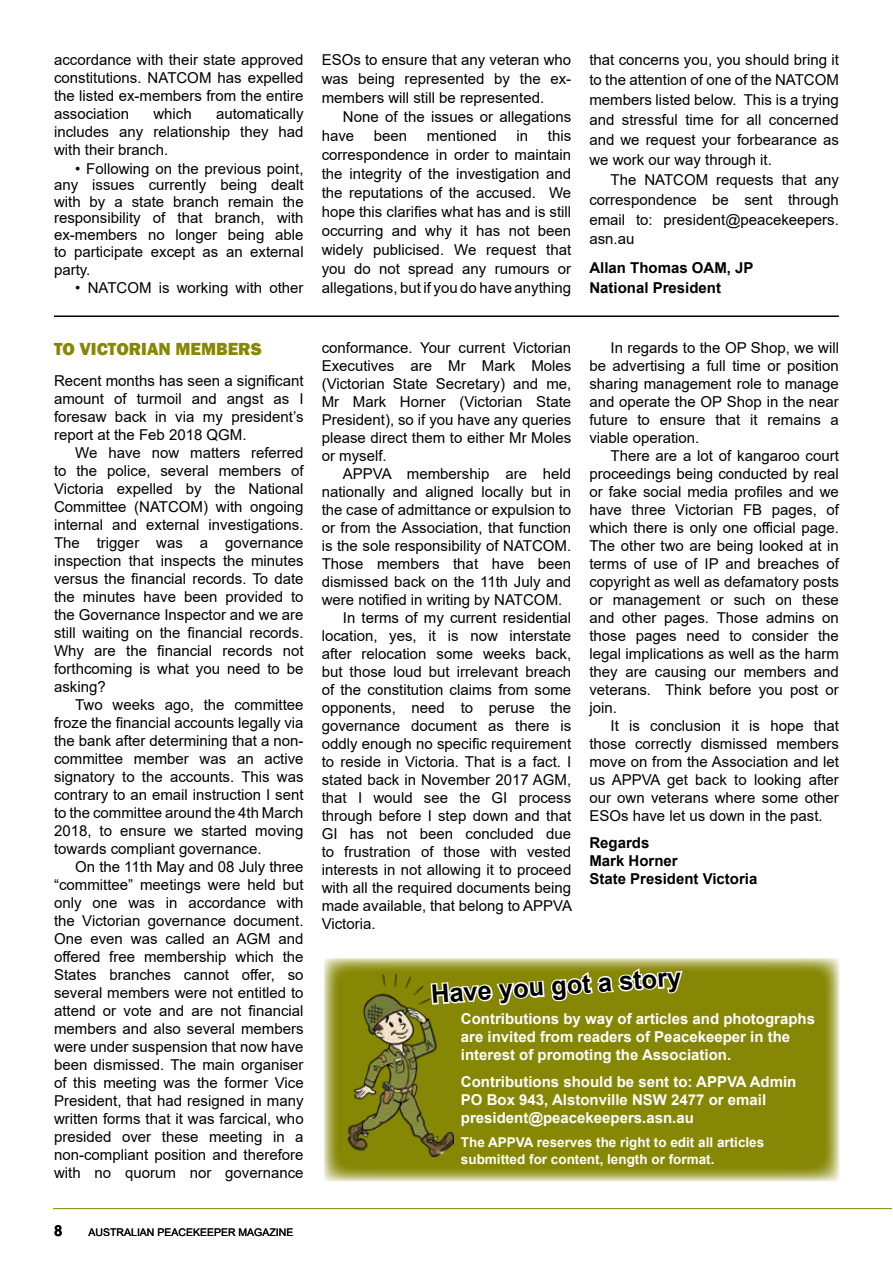
<style>
.page{position:relative;width:893px;height:1263px;background:#fff}
.page>*{position:absolute;margin:0;border:0;box-sizing:border-box;transform-origin:0 0}
.t1{font:700 25.5px "Arial";color:#000}
.t2{font:800 18px "Franklin Gothic";color:#868704}
.t3{font:15px/18px "Arial";color:#000;text-align:justify}
.t4{font:700 15px/18px "Arial";color:#fff}
.t5{font:700 15px/18px "Arial";color:#000}
.t6{font:700 13.5px/16.2px "Arial";color:#fff}
.t7{font:10.5px "Arial";color:#000}
</style>
<div class="page">
<hr style="left:53px;top:1208px;width:839px;height:1px;background:#868704">
<svg style="left:324px;top:958px;width:516px;height:223px;background:#8e8f16"></svg>
<img style="left:339px;top:974px;width:114px;height:183px">
<svg style="left:429px;top:958px;width:256px;height:48px"></svg>
<hr style="left:54px;top:315px;width:785px;height:2px;background:#000">
<p class="t3" style="left:54px;top:51px;width:251px">accordance with their state approved constitutions. NATCOM has expelled the listed ex-members from the entire association</p>
<p class="t3" style="left:54px;top:105px;width:251px;text-indent:162px">automatically includes any relationship they had with their branch.</p>
<p class="t3" style="left:54px;top:160px;width:251px;line-height:16.6px;text-indent:21px">• Following on the previous point, any issues currently being dealt with by a state branch remain the responsibility of that branch, with ex-members no longer being able to participate except as an external</p>
<p class="t3" style="left:54px;top:260px;width:38px">party.</p>
<p class="t3" style="left:75px;top:278px;width:230px">• NATCOM is working with other</p>
<p class="t3" style="left:153px;top:105px;width:40px">which</p>
<p class="t3" style="left:322px;top:50px;width:251px;line-height:18.9px">ESOs to ensure that any veteran who was being represented by the ex&shy;members will still be represented.</p>
<p class="t3" style="left:322px;top:107px;width:251px;line-height:18.9px;text-indent:21px">None of the issues or allegations have</p>
<p class="t3" style="left:322px;top:126px;width:251px;line-height:18.9px;text-indent:226px">this correspondence in order to maintain the integrity of the investigation and the reputations of the accused. We hope this clarifies what has and is still occurring and why it has not been widely publicised. We request that you do not spread any rumours or allegations, but if you do have anything</p>
<p class="t3" style="left:374px;top:127px;width:35px">been</p>
<p class="t3" style="left:427px;top:127px;width:72px">mentioned</p>
<p class="t3" style="left:517px;top:127px;width:13px">in</p>
<p class="t3" style="left:589px;top:50px;width:251px;line-height:20px">that concerns you, you should bring it to the attention of one of the NATCOM members listed below. This is a trying and stressful time for all concerned and we request your forbearance as we work our way through it.</p>
<p class="t3" style="left:589px;top:169px;width:251px;line-height:20px;text-indent:21px">The NATCOM requests that any correspondence be sent through email to: president@peacekeepers. asn.au</p>
<p class="t5" style="left:589px;top:258px;width:166px;line-height:20px">Allan Thomas OAM, JP<br>National President</p>
<p class="t2" style="left:54px;top:337px;width:209px">TO VICTORIAN MEMBERS</p>
<p class="t3" style="left:54px;top:371px;width:251px">Recent months has seen a significant amount of turmoil and angst as I foresaw back in via my president’s report at the Feb 2018 QGM.</p>
<p class="t3" style="left:54px;top:443px;width:251px;text-indent:21px">We have now matters referred to the police, several members of Victoria expelled by the National Committee (NATCOM) with ongoing internal and external investigations.<br>The trigger was a governance inspection that inspects the minutes versus the financial records. To date the minutes have been provided to the Governance Inspector and we are still waiting on the financial records.<br>Why are the financial records not forthcoming is what you need to be asking?</p>
<p class="t3" style="left:54px;top:695px;width:251px;text-indent:21px">Two weeks ago, the committee froze the financial accounts legally via the bank after determining that a non&shy;committee member was an active signatory to the accounts. This was contrary to an email instruction I sent to the committee around the 4th March 2018, to ensure we started moving towards compliant governance.</p>
<p class="t3" style="left:54px;top:857px;width:251px;text-indent:21px">On the 11th May and 08 July three “committee” meetings were held but only one was in accordance with the Victorian governance document.<br>One even was called an AGM and offered free membership which the States branches cannot offer, so several members were not entitled to attend or vote and are not financial members and also several members were under suspension that now have been dismissed. The main organiser of this meeting was the former Vice President, that had resigned in many written forms that it was farcical, who presided over these meeting in a non-compliant position and therefore with no quorum nor governance</p>
<p class="t3" style="left:322px;top:339px;width:251px">conformance. Your current Victorian Executives are Mr Mark Moles (Victorian State Secretary) and me, Mr Mark Horner (Victorian State President), so if you have any queries please direct them to either Mr Moles or myself.</p>
<p class="t3" style="left:343px;top:465px;width:230px">APPVA membership are held</p>
<p class="t3" style="left:322px;top:483px;width:251px">nationally and aligned locally but in</p>
<p class="t3" style="left:322px;top:501px;width:251px">the case of admittance or expulsion to</p>
<p class="t3" style="left:322px;top:519px;width:251px">or from the Association, that function</p>
<p class="t3" style="left:322px;top:537px;width:251px">is the sole responsibility of NATCOM.</p>
<p class="t3" style="left:322px;top:555px;width:251px">Those members that have been</p>
<p class="t3" style="left:322px;top:573px;width:251px">dismissed back on the 11th July and</p>
<p class="t3" style="left:322px;top:591px;width:242px">were notified in writing by NATCOM.</p>
<p class="t3" style="left:343px;top:609px;width:230px">In terms of my current residential</p>
<p class="t3" style="left:322px;top:627px;width:251px">location, yes, it is now interstate</p>
<p class="t3" style="left:322px;top:645px;width:251px">after relocation some weeks back,</p>
<p class="t3" style="left:322px;top:663px;width:251px">but those loud but irrelevant breach</p>
<p class="t3" style="left:322px;top:681px;width:251px">of the constitution claims from some</p>
<p class="t3" style="left:322px;top:699px;width:251px">opponents, need to peruse the</p>
<p class="t3" style="left:322px;top:717px;width:251px">governance document as there is</p>
<p class="t3" style="left:322px;top:735px;width:251px">oddly enough no specific requirement</p>
<p class="t3" style="left:322px;top:753px;width:251px">to reside in Victoria. That is a fact. I</p>
<p class="t3" style="left:322px;top:771px;width:251px">stated back in November 2017 AGM,</p>
<p class="t3" style="left:322px;top:789px;width:251px">that I would see the GI process</p>
<p class="t3" style="left:322px;top:807px;width:251px">through before I step down and that</p>
<p class="t3" style="left:322px;top:825px;width:251px">GI has not been concluded due</p>
<p class="t3" style="left:322px;top:843px;width:251px">to frustration of those with vested</p>
<p class="t3" style="left:322px;top:861px;width:251px">interests in not allowing it to proceed</p>
<p class="t3" style="left:322px;top:879px;width:251px">with all the required documents being</p>
<p class="t3" style="left:322px;top:897px;width:252px">made available, that belong to APPVA</p>
<p class="t3" style="left:322px;top:915px;width:55px">Victoria.</p>
<p class="t3" style="left:589px;top:339px;width:251px;text-indent:21px">In regards to the OP Shop, we will be advertising a full time or position sharing management role to manage and operate the OP Shop in the near future to ensure that it remains a viable operation.</p>
<p class="t3" style="left:589px;top:447px;width:251px;text-indent:21px">There are a lot of kangaroo court proceedings being conducted by real or fake social media profiles and we have three Victorian FB pages, of which there is only one official page.<br>The other two are being looked at in terms of use of IP and breaches of copyright as well as defamatory posts or management or such on these and other pages. Those admins on those pages need to consider the legal implications as well as the harm they are causing our members and veterans. Think before you post or join.</p>
<p class="t3" style="left:589px;top:717px;width:251px;text-indent:21px">It is conclusion it is hope that those correctly dismissed members move on from the Association and let us APPVA get back to looking after our own veterans where some other ESOs have let us down in the past.</p>
<p class="t5" style="left:589px;top:834px;width:170px">Regards<br>Mark Horner<br>State President Victoria</p>
<h1 class="t1" style="left:430px;top:976px;width:252px;rotate:-4deg">Have you got a story</h1>
<p class="t4" style="left:461px;top:1010px;width:356px">Contributions by way of articles and photographs are invited from readers of Peacekeeper in the interest of promoting the Association.</p>
<p class="t4" style="left:461px;top:1072px;width:337px">Contributions should be sent to: APPVA Admin<br>PO Box 943, Alstonville NSW 2477 or email president@peacekeepers.asn.au</p>
<p class="t6" style="left:461px;top:1134px;width:305px">The APPVA reserves the right to edit all articles submitted for content, length or format.</p>
<p class="t5" style="left:54px;top:1222px;width:10px">8</p>
<p class="t7" style="left:89px;top:1225px;width:206px">AUSTRALIAN PEACEKEEPER MAGAZINE</p>
</div>
